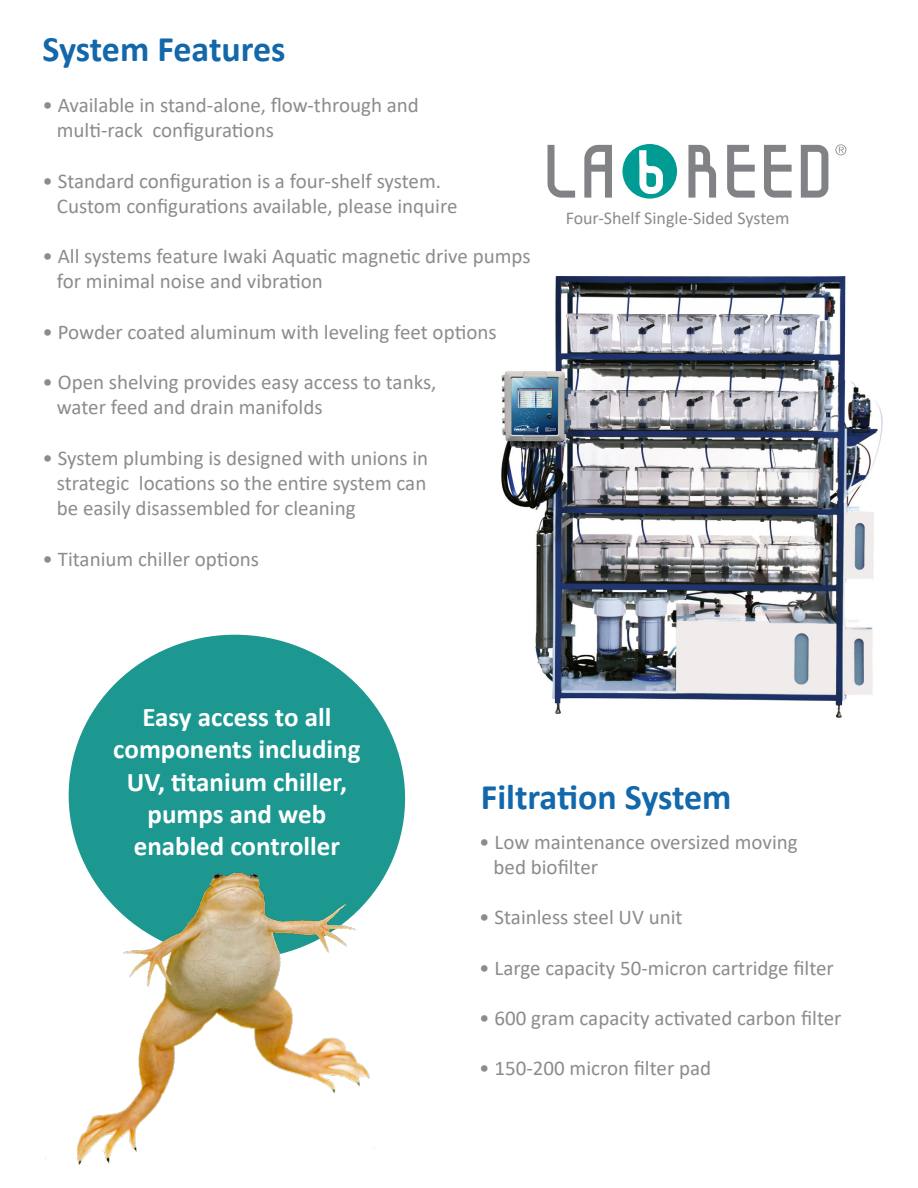
<style>
.page{position:relative;width:918px;height:1188px;background:#fff}
.page>*{position:absolute;margin:0;border:0;box-sizing:border-box;transform-origin:0 0}
.t1{font:700 36px "Calibri";letter-spacing:-.005em;color:#1268aa}
.t2{font:700 27px "Calibri";color:#fff}
.t3{font:21px "Calibri";color:#8c8c8d}
.t4{font:18px "Calibri";color:#8b8b8b}
</style>
<div class="page">
<svg style="left:68px;top:634px;width:338px;height:206px;fill:#1c9891"></svg>
<svg style="left:548px;top:145px;width:27px;height:53px"></svg>
<svg style="left:801px;top:145px;width:27px;height:53px"></svg>
<svg style="left:764px;top:145px;width:28px;height:53px"></svg>
<svg style="left:688px;top:145px;width:28px;height:53px"></svg>
<svg style="left:622px;top:144px;width:55px;height:55px"></svg>
<svg style="left:727px;top:145px;width:28px;height:53px"></svg>
<svg style="left:584px;top:145px;width:28px;height:53px"></svg>
<svg style="left:835px;top:144px;width:11px;height:11px"></svg>
<img style="left:45px;top:840px;width:355px;height:325px">
<img style="left:501px;top:277px;width:381px;height:441px">
<p class="t1" style="left:43px;top:24px;width:245px">System Features</p>
<p class="t3" style="left:43px;top:91px;width:378px">• Available in stand-alone, flow-through and</p>
<p class="t3" style="left:57px;top:116px;width:219px">multi-rack configurations</p>
<p class="t3" style="left:43px;top:166px;width:400px">• Standard configuration is a four-shelf system.</p>
<p class="t3" style="left:57px;top:191px;width:402px">Custom configurations available, please inquire</p>
<p class="t3" style="left:43px;top:242px;width:490px">• All systems feature Iwaki Aquatic magnetic drive pumps</p>
<p class="t3" style="left:57px;top:267px;width:268px">for minimal noise and vibration</p>
<p class="t3" style="left:43px;top:317px;width:456px">• Powder coated aluminum with leveling feet options</p>
<p class="t3" style="left:43px;top:368px;width:395px">• Open shelving provides easy access to tanks,</p>
<p class="t3" style="left:57px;top:393px;width:267px">water feed and drain manifolds</p>
<p class="t3" style="left:43px;top:443px;width:387px">• System plumbing is designed with unions in</p>
<p class="t3" style="left:57px;top:469px;width:371px">strategic locations so the entire system can</p>
<p class="t3" style="left:57px;top:494px;width:300px">be easily disassembled for cleaning</p>
<p class="t3" style="left:43px;top:544px;width:218px">• Titanium chiller options</p>
<p class="t4" style="left:566px;top:205px;width:225px">Four-Shelf Single-Sided System</p>
<p class="t2" style="left:142px;top:698px;width:190px">Easy access to all</p>
<p class="t2" style="left:113px;top:730px;width:249px">components including</p>
<p class="t2" style="left:127px;top:763px;width:222px">UV, titanium chiller,</p>
<p class="t2" style="left:148px;top:795px;width:180px">pumps and web</p>
<p class="t2" style="left:134px;top:827px;width:208px">enabled controller</p>
<p class="t1" style="left:481px;top:772px;width:252px">Filtration System</p>
<p class="t3" style="left:479px;top:827px;width:320px">• Low maintenance oversized moving</p>
<p class="t3" style="left:494px;top:852px;width:106px">bed biofilter</p>
<p class="t3" style="left:479px;top:903px;width:205px">• Stainless steel UV unit</p>
<p class="t3" style="left:479px;top:953px;width:356px">• Large capacity 50-micron cartridge filter</p>
<p class="t3" style="left:479px;top:1003px;width:364px">• 600 gram capacity activated carbon filter</p>
<p class="t3" style="left:479px;top:1054px;width:233px">• 150-200 micron filter pad</p>
</div>
